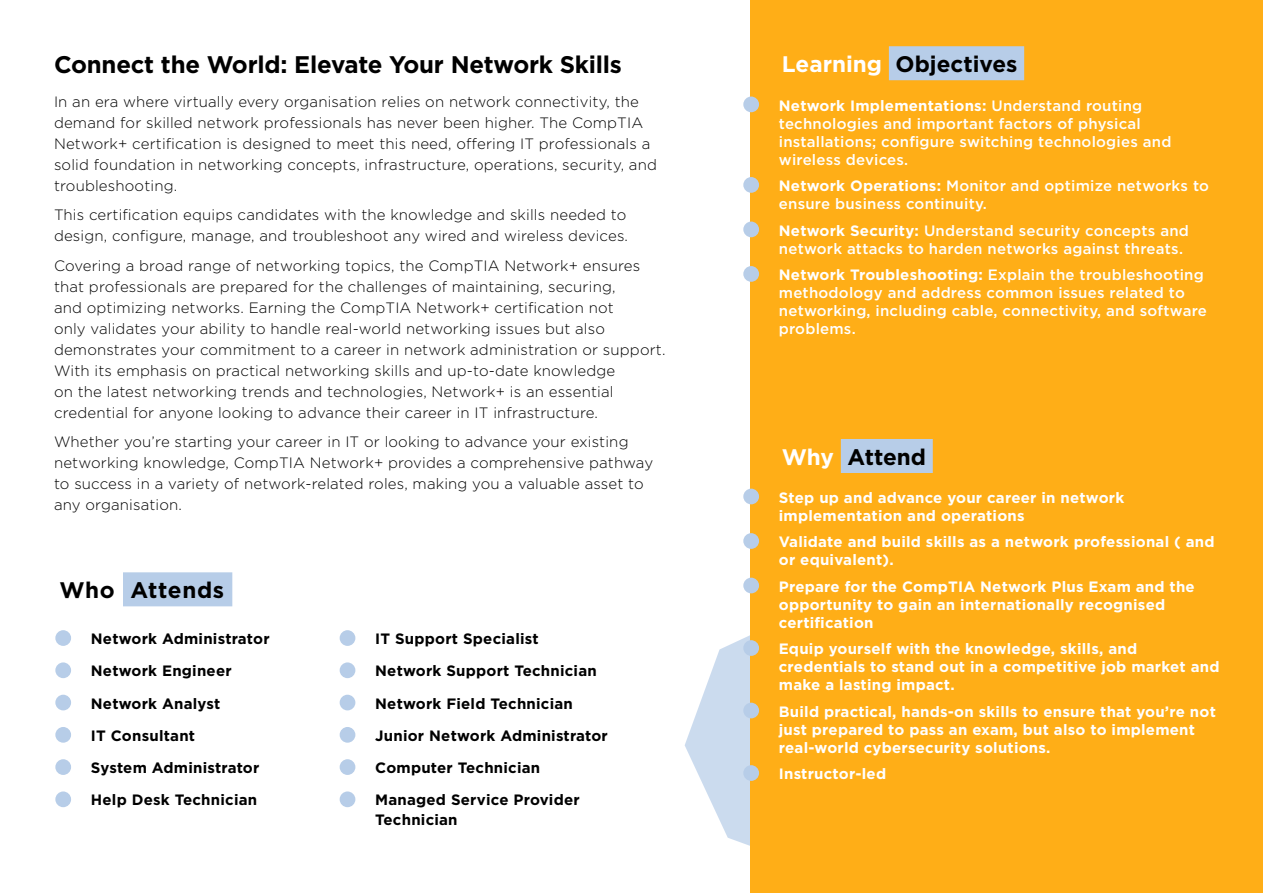
<style>
.page{position:relative;width:1263px;height:893px;background:#fff}
.page>*{position:absolute;margin:0;border:0;box-sizing:border-box;transform-origin:0 0}
.t1{font:700 24px "Gotham";letter-spacing:-.01em;color:#000}
.t2{font:700 22.5px "Gotham";color:#000}
.t3{font:700 22.5px "Gotham";letter-spacing:.03em;color:#000}
.t4{font:300 15px/21px "Gotham";letter-spacing:.01em;color:#000}
.t5{font:700 15px/18px "Gotham";letter-spacing:.015em;color:#fff}
.t6{font:500 15px/18px "Gotham";letter-spacing:.015em;color:#fff}
.t7{font:700 15px/19.5px "Gotham";letter-spacing:.015em;color:#000}
.s1{font-weight:400;font-size:60px;color:#b7cde8}
.s2{color:#fff}
.s3{font-weight:700}
</style>
<div class="page">
<svg style="left:685px;top:635px;width:65px;height:211px;fill:#cbdbee"></svg>
<div style="left:750px;top:0;width:513px;height:893px;background:#ffae17"></div>
<div style="left:123px;top:572px;width:109px;height:34px;background:#b7cde8"></div>
<div style="left:889px;top:46px;width:135px;height:34px;background:#b7cde8"></div>
<div style="left:841px;top:439px;width:92px;height:34px;background:#b7cde8"></div>
<h1 class="t1" style="left:54px;top:49px;width:569px">Connect the World: Elevate Your Network Skills</h1>
<p class="t4" style="left:54px;top:90px;width:604px">In an era where virtually every organisation relies on network connectivity, the demand for skilled network professionals has never been higher. The CompTIA Network+ certification is designed to meet this need, offering IT professionals a solid foundation in networking concepts, infrastructure, operations, security, and troubleshooting.</p>
<p class="t4" style="left:54px;top:204px;width:576px">This certification equips candidates with the knowledge and skills needed to design, configure, manage, and troubleshoot any wired and wireless devices.</p>
<p class="t4" style="left:54px;top:254px;width:613px">Covering a broad range of networking topics, the CompTIA Network+ ensures that professionals are prepared for the challenges of maintaining, securing,<br>and optimizing networks. Earning the CompTIA Network+ certification not<br>only validates your ability to handle real-world networking issues but also demonstrates your commitment to a career in network administration or support.<br>With its emphasis on practical networking skills and up-to-date knowledge<br>on the latest networking trends and technologies, Network+ is an essential credential for anyone looking to advance their career in IT infrastructure.</p>
<p class="t4" style="left:54px;top:431px;width:601px">Whether you’re starting your career in IT or looking to advance your existing networking knowledge, CompTIA Network+ provides a comprehensive pathway to success in a variety of network-related roles, making you a valuable asset to any organisation.</p>
<h2 class="t3" style="left:60px;top:575px;width:166px">Who Attends</h2>
<p class="t7" style="left:49px;top:629px;width:222px"><span class="s1">•</span> Network Administrator</p>
<p class="t7" style="left:49px;top:661px;width:184px"><span class="s1">•</span> Network Engineer</p>
<p class="t7" style="left:49px;top:693px;width:173px"><span class="s1">•</span> Network Analyst</p>
<p class="t7" style="left:49px;top:726px;width:148px"><span class="s1">•</span> IT Consultant</p>
<p class="t7" style="left:49px;top:758px;width:212px"><span class="s1">•</span> System Administrator</p>
<p class="t7" style="left:49px;top:790px;width:210px"><span class="s1">•</span> Help Desk Technician</p>
<p class="t7" style="left:333px;top:629px;width:207px"><span class="s1">•</span> IT Support Specialist</p>
<p class="t7" style="left:333px;top:661px;width:265px"><span class="s1">•</span> Network Support Technician</p>
<p class="t7" style="left:333px;top:693px;width:241px"><span class="s1">•</span> Network Field Technician</p>
<p class="t7" style="left:333px;top:726px;width:276px"><span class="s1">•</span> Junior Network Administrator</p>
<p class="t7" style="left:333px;top:758px;width:209px"><span class="s1">•</span> Computer Technician</p>
<p class="t7" style="left:375px;top:790px;width:206px;text-indent:-42px"><span class="s1">•</span> Managed Service Provider<br>Technician</p>
<h2 class="t2" style="left:782px;top:49px;width:237px"><span class="s2">Learning</span> Objectives</h2>
<p class="t6" style="left:779px;top:96px;width:394px;text-indent:-42px"><span class="s1">•</span> <span class="s3">Network Implementations:</span> Understand routing technologies and important factors of physical installations; configure switching technologies and wireless devices.</p>
<p class="t6" style="left:779px;top:177px;width:432px;text-indent:-42px"><span class="s1">•</span> <span class="s3">Network Operations:</span> Monitor and optimize networks to ensure business continuity.</p>
<p class="t6" style="left:779px;top:221px;width:412px;text-indent:-42px"><span class="s1">•</span> <span class="s3">Network Security:</span> Understand security concepts and network attacks to harden networks against threats.</p>
<p class="t6" style="left:779px;top:266px;width:430px;text-indent:-42px"><span class="s1">•</span> <span class="s3">Network Troubleshooting:</span> Explain the troubleshooting methodology and address common issues related to networking, including cable, connectivity, and software problems.</p>
<h2 class="t2" style="left:782px;top:442px;width:146px"><span class="s2">Why</span> Attend</h2>
<p class="t5" style="left:779px;top:488px;width:347px;text-indent:-42px"><span class="s1">•</span> Step up and advance your career in network implementation and operations</p>
<p class="t5" style="left:779px;top:533px;width:437px;text-indent:-42px"><span class="s1">•</span> Validate and build skills as a network professional ( and or equivalent).</p>
<p class="t5" style="left:779px;top:577px;width:417px;text-indent:-42px"><span class="s1">•</span> Prepare for the CompTIA Network Plus Exam and the opportunity to gain an internationally recognised certification</p>
<p class="t5" style="left:779px;top:640px;width:442px;text-indent:-42px"><span class="s1">•</span> Equip yourself with the knowledge, skills, and credentials to stand out in a competitive job market and make a lasting impact.</p>
<p class="t5" style="left:779px;top:702px;width:438px;text-indent:-42px"><span class="s1">•</span> Build practical, hands-on skills to ensure that you’re not just prepared to pass an exam, but also to implement real-world cybersecurity solutions.</p>
<p class="t5" style="left:737px;top:765px;width:151px"><span class="s1">•</span> Instructor-led</p>
</div>
